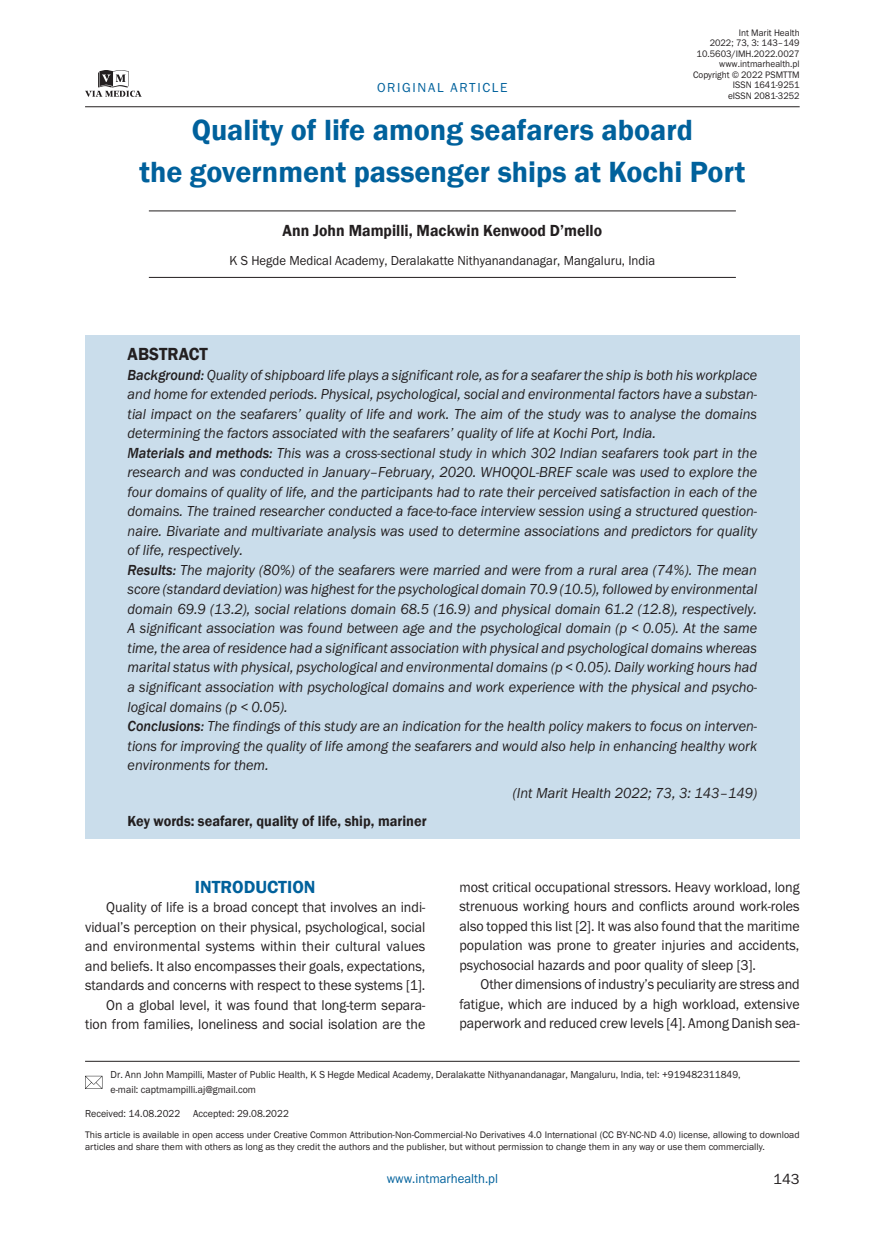
<style>
.page{position:relative;width:872px;height:1234px;background:#fff}
.page>*{position:absolute;margin:0;border:0;box-sizing:border-box;transform-origin:0 0}
._02_Tytul{font:600 30px/42px "Franklin Gothic";color:#00619c;text-align:center}
._12_Srodtytul_1{font:600 18px "Franklin Gothic";color:#00619c}
._06_Streszczenie_tyt{font:600 18px "Franklin Gothic";color:#231f20;scale:.95 1}
._03_Autor{font:600 16.5px "Franklin Gothic";color:#231f20;scale:.95 1}
._06_Streszczenie_tek{font:italic 15px/19.5px "Franklin Got Itc TEE";color:#231f20;text-align:justify;scale:.95 1}
._06_Streszczenie_slo{font:600 15px "Franklin Gothic";color:#231f20;scale:.95 1}
._06_Streszczenie_slo-2{font:italic 15px "Franklin Got Itc TEE";color:#231f20;scale:.95 1}
.t1{font:15px "Franklin Got Itc TEE";color:#231f20}
._08_Tekst{font:14.7px/19.5px "Franklin Got Itc TEE";color:#231f20;text-align:justify;scale:.95 1}
._03_Afiliacje{font:13.5px "Franklin Got Itc TEE";color:#231f20;scale:.95 1}
._01_Rodzaj_artykulu{font:13.5px "Franklin Got Itc TEE";color:#00619c;scale:.95 1}
._01_Rodzaj_artykulu-2{font:13.5px "Franklin Got Itc TEE";letter-spacing:.12em;color:#00619c}
._05_Adres_koresponde{font:10.5px/15px "Franklin Got Itc TEE";color:#231f20;scale:.95 1}
.OA{font:9.75px/11.7px "Franklin Gothic";color:#231f20}
.t2{font:9.75px/10.5px "Franklin Got Itc TEE";color:#231f20;text-align:right;scale:.95 1}
.s1{font-family:"Franklin Gothic";font-weight:500}
</style>
<div class="page">
<hr style="left:85px;top:1060px;width:714px;height:1px;background:#231f20">
<hr style="left:149px;top:210px;width:587px;height:1px;background:#231f20">
<hr style="left:149px;top:277px;width:587px;height:1px;background:#231f20">
<div style="left:85px;top:335px;width:714px;height:503px;background:#caddeb"></div>
<svg style="left:85px;top:1075px;width:17px;height:13px"></svg>
<hr style="left:85px;top:106px;width:714px;height:1px;background:#231f20">
<svg style="left:85px;top:70px;width:57px;height:27px"></svg>
<p class="_01_Rodzaj_artykulu-2" style="left:377px;top:80px;width:132px">ORIGINAL ARTICLE</p>
<p class="t2" style="left:693px;top:27px;width:114px">Int Marit Health<br>2022; 73, 3: 143–149<br>10.5603/IMH.2022.0027 www.intmarhealth.pl<br>Copyright © 2022 PSMTTM<br>ISSN 1641-9251<br>eISSN 2081-3252</p>
<p class="_02_Tytul" style="left:139px;top:109px;width:607px">Quality of life among seafarers aboard<br>the government passenger ships at Kochi Port</p>
<p class="_03_Autor" style="left:282px;top:220px;width:338px">Ann John Mampilli, Mackwin Kenwood D’mello</p>
<p class="_03_Afiliacje" style="left:230px;top:253px;width:449px">K S Hegde Medical Academy, Deralakatte Nithyanandanagar, Mangaluru, India</p>
<p class="_06_Streszczenie_tyt" style="left:128px;top:343px;width:86px">ABSTRACT</p>
<p class="_06_Streszczenie_tek" style="left:128px;top:365px;width:664px"><span class="s1">Background:</span> Quality of shipboard life plays a significant role, as for a seafarer the ship is both his workplace and home for extended periods. Physical, psychological, social and environmental factors have a substan&shy;tial impact on the seafarers’ quality of life and work. The aim of the study was to analyse the domains determining the factors associated with the seafarers’ quality of life at Kochi Port, India.</p>
<p class="_06_Streszczenie_tek" style="left:128px;top:443px;width:664px"><span class="s1">Materials and methods:</span> This was a cross-sectional study in which 302 Indian seafarers took part in the research and was conducted in January–February, 2020. WHOQOL-BREF scale was used to explore the four domains of quality of life, and the participants had to rate their perceived satisfaction in each of the domains. The trained researcher conducted a face-to-face interview session using a structured question&shy;naire. Bivariate and multivariate analysis was used to determine associations and predictors for quality of life, respectively.</p>
<p class="_06_Streszczenie_tek" style="left:128px;top:560px;width:664px"><span class="s1">Results:</span> The majority (80%) of the seafarers were married and were from a rural area (74%). The mean score (standard deviation) was highest for the psychological domain 70.9 (10.5), followed by environmental domain 69.9 (13.2), social relations domain 68.5 (16.9) and physical domain 61.2 (12.8), respectively.<br>A significant association was found between age and the psychological domain (p &lt; 0.05). At the same time, the area of residence had a significant association with physical and psychological domains whereas marital status with physical, psychological and environmental domains (p &lt; 0.05). Daily working hours had a significant association with psychological domains and work experience with the physical and psycho&shy;logical domains (p &lt; 0.05).</p>
<p class="_06_Streszczenie_tek" style="left:128px;top:716px;width:664px"><span class="s1">Conclusions:</span> The findings of this study are an indication for the health policy makers to focus on interven&shy;tions for improving the quality of life among the seafarers and would also help in enhancing healthy work environments for them.</p>
<p class="_06_Streszczenie_slo-2" style="left:513px;top:784px;width:259px">(Int Marit Health 2022; 73, 3: 143–149)</p>
<p class="_06_Streszczenie_slo" style="left:128px;top:811px;width:316px">Key words: seafarer, quality of life, ship, mariner</p>
<p class="_12_Srodtytul_1" style="left:195px;top:875px;width:122px">INTRODUCTION</p>
<p class="_08_Tekst" style="left:85px;top:897px;width:360px;text-indent:21px">Quality of life is a broad concept that involves an indi&shy;vidual’s perception on their physical, psychological, social and environmental systems within their cultural values and beliefs. It also encompasses their goals, expectations, standards and concerns with respect to these systems [1].</p>
<p class="_08_Tekst" style="left:85px;top:995px;width:360px;text-align:right">On a global level, it was found that long-term separa&shy;tion from families, loneliness and social isolation are the</p>
<p class="_08_Tekst" style="left:459px;top:877px;width:360px">most critical occupational stressors. Heavy workload, long strenuous working hours and conflicts around work-roles also topped this list [2]. It was also found that the maritime population was prone to greater injuries and accidents, psychosocial hazards and poor quality of sleep [3].</p>
<p class="_08_Tekst" style="left:459px;top:974px;width:360px;text-indent:21px">Other dimensions of industry’s peculiarity are stress and fatigue, which are induced by a high workload, extensive paperwork and reduced crew levels [4]. Among Danish sea-</p>
<p class="_05_Adres_koresponde" style="left:111px;top:1066px;width:665px">Dr. Ann John Mampilli, Master of Public Health, K S Hegde Medical Academy, Deralakatte Nithyanandanagar, Mangaluru, India, tel: +919482311849, e-mail: captmampilli.aj@gmail.com</p>
<p class="_05_Adres_koresponde" style="left:85px;top:1105px;width:216px">Received: 14.08.2022 Accepted: 29.08.2022</p>
<p class="OA" style="left:85px;top:1128px;width:716px">This article is available in open access under Creative Common Attribution-Non-Commercial-No Derivatives 4.0 International (CC BY-NC-ND 4.0) license, allowing to download articles and share them with others as long as they credit the authors and the publisher, but without permission to change them in any way or use them commercially.</p>
<p class="_01_Rodzaj_artykulu" style="left:387px;top:1170px;width:119px">www.intmarhealth.pl</p>
<p class="t1" style="left:773px;top:1170px;width:28px">143</p>
</div>
